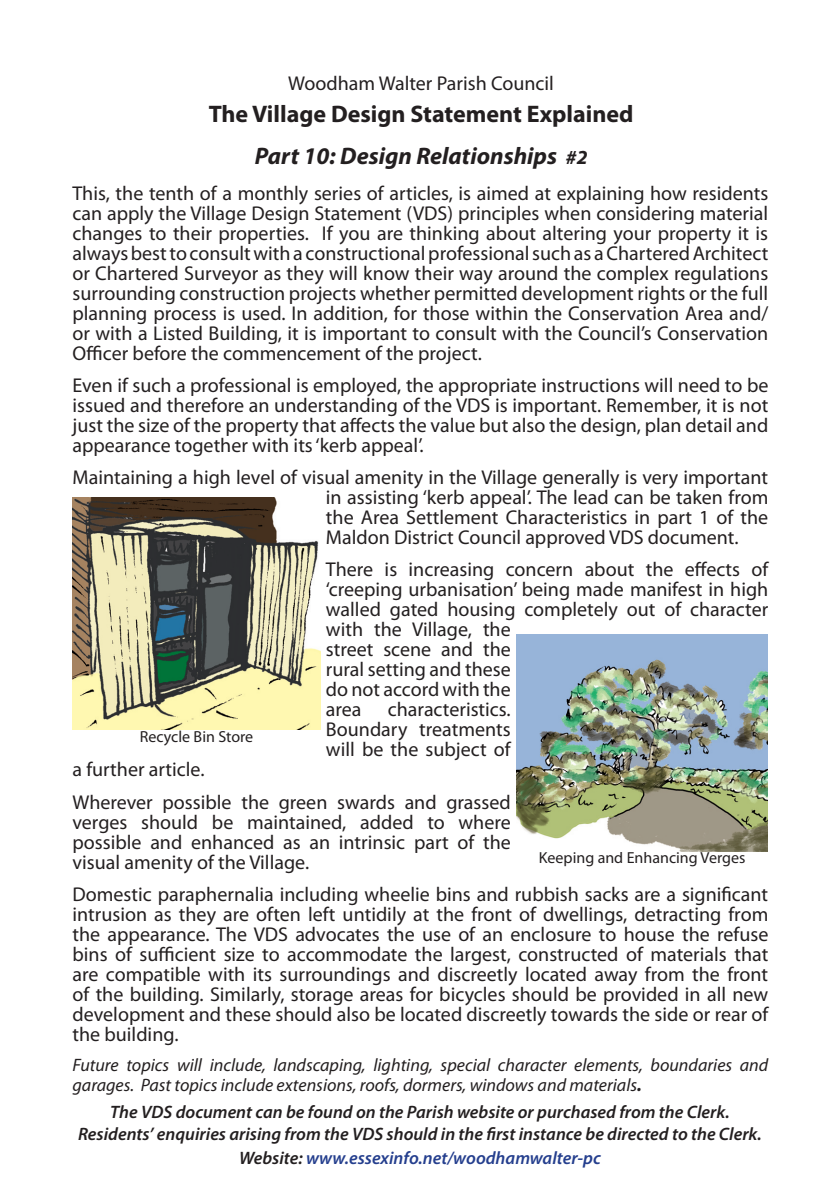
<style>
.page{position:relative;width:840px;height:1191px;background:#fff}
.page>*{position:absolute;margin:0;border:0;box-sizing:border-box;transform-origin:0 0}
.t1{font:700 24px/42px "Myriad Pro";color:#231f20;text-align:center}
.t2{font:20px/20px "Myriad Pro";color:#231f20;text-align:justify}
.t3{font:italic 18px/20px "Myriad Pro";color:#231f20}
.t4{font:italic 600 18px/21.6px "Myriad Pro";color:#231f20;text-align:center}
.t5{font:italic 600 18px "Myriad Pro";color:#253f8e}
.t6{font:16px "Myriad Pro";color:#231f20}
.s1{font-style:italic}
.s2{font-style:italic;font-size:20px}
.s3{font-weight:700}
.s4{color:#231f20}
</style>
<div class="page">
<img style="left:72px;top:497px;width:248px;height:233px">
<img style="left:516px;top:634px;width:251px;height:217px">
<p class="t2" style="left:288px;top:73px;width:267px">Woodham Walter Parish Council</p>
<p class="t1" style="left:208px;top:93px;width:426px">The Village Design Statement Explained<br><span class="s1">Part 10: Design Relationships</span> <span class="s2">#2</span></p>
<p class="t2" style="left:72px;top:183px;width:697px">This, the tenth of a monthly series of articles, is aimed at explaining how residents can apply the Village Design Statement (VDS) principles when considering material changes to their properties. If you are thinking about altering your property it is always best to consult with a constructional professional such as a Chartered Architect or Chartered Surveyor as they will know their way around the complex regulations surrounding construction projects whether permitted development rights or the full planning process is used. In addition, for those within the Conservation Area and/ or with a Listed Building, it is important to consult with the Council’s Conservation Officer before the commencement of the project.</p>
<p class="t2" style="left:72px;top:375px;width:697px">Even if such a professional is employed, the appropriate instructions will need to be issued and therefore an understanding of the VDS is important. Remember, it is not just the size of the property that affects the value but also the design, plan detail and appearance together with its ‘kerb appeal’.</p>
<p class="t2" style="left:326px;top:467px;width:443px;text-indent:-253px">Maintaining a high level of visual amenity in the Village generally is very important in assisting ‘kerb appeal’. The lead can be taken from the Area Settlement Characteristics in part 1 of the Maldon District Council approved VDS document.</p>
<p class="t2" style="left:326px;top:559px;width:443px;text-align:left">There is increasing concern about the effects of ‘creeping urbanisation’ being made manifest in high walled gated housing completely out of character with the Village, the<br>street scene and the<br>rural setting and these<br>do not accord with the<br>area</p>
<p class="t2" style="left:326px;top:699px;width:186px;text-indent:62px">characteristics.<br>Boundary treatments will be the subject of</p>
<p class="t2" style="left:72px;top:753px;width:439px;line-height:32px">a further article.<br>Wherever possible the green swards and grassed</p>
<p class="t2" style="left:72px;top:811px;width:439px">verges should be maintained, added to where possible and enhanced as an intrinsic part of the visual amenity of the Village.</p>
<p class="t2" style="left:72px;top:883px;width:697px">Domestic paraphernalia including wheelie bins and rubbish sacks are a significant intrusion as they are often left untidily at the front of dwellings, detracting from the appearance. The VDS advocates the use of an enclosure to house the refuse bins of sufficient size to accommodate the largest, constructed of materials that are compatible with its surroundings and discreetly located away from the front of the building. Similarly, storage areas for bicycles should be provided in all new development and these should also be located discreetly towards the side or rear of the building.</p>
<p class="t3" style="left:72px;top:1054px;width:697px">Future topics will include, landscaping, lighting, special character elements, boundaries and garages. Past topics include extensions, roofs, dormers, windows and materials<span class="s3">.</span></p>
<p class="t6" style="left:140px;top:726px;width:115px">Recycle Bin Store</p>
<p class="t6" style="left:538px;top:848px;width:208px">Keeping and Enhancing Verges</p>
<p class="t4" style="left:78px;top:1101px;width:685px">The VDS document can be found on the Parish website or purchased from the Clerk.<br>Residents’ enquiries arising from the VDS should in the first instance be directed to the Clerk.</p>
<p class="t5" style="left:239px;top:1146px;width:363px"><span class="s4">Website:</span> www.essexinfo.net/woodhamwalter-pc</p>
</div>
